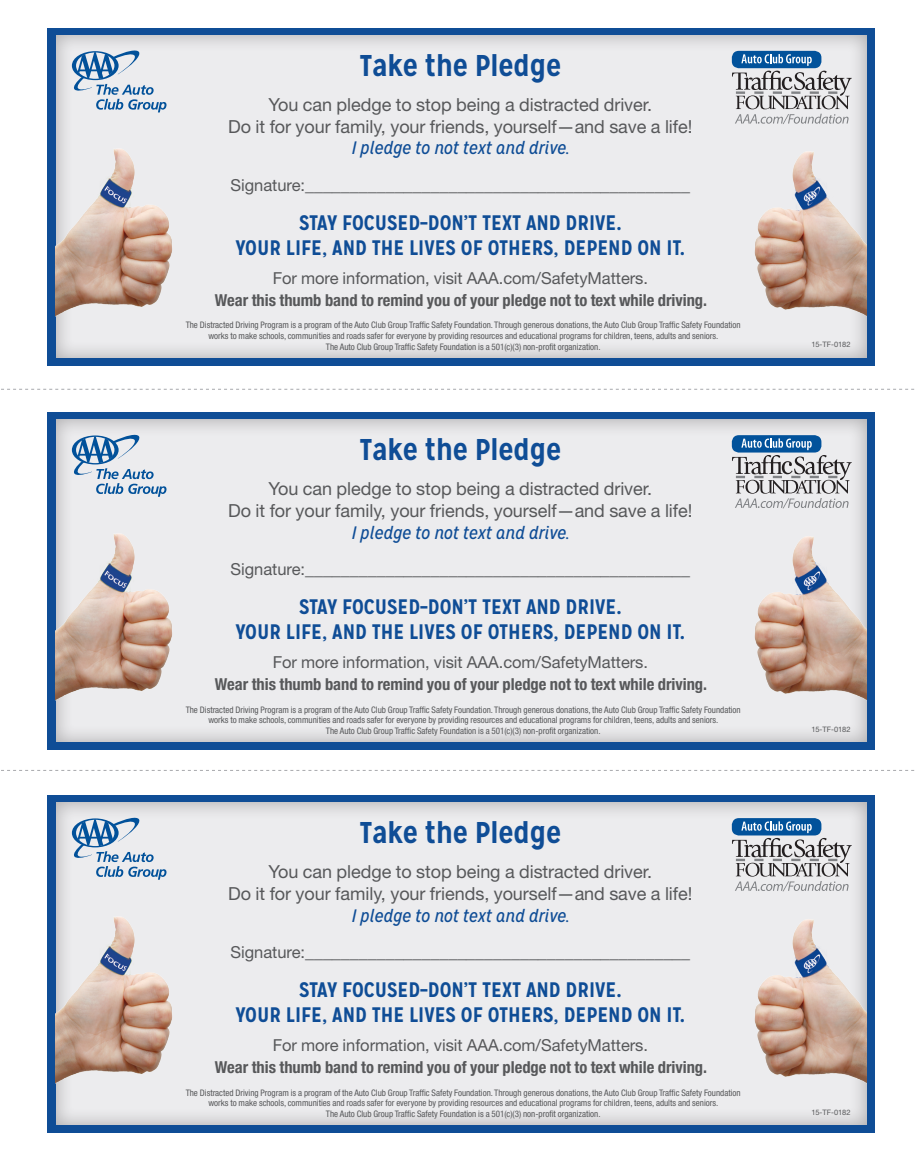
<style>
.page{position:relative;width:917px;height:1175px;background:#fff}
.page>*{position:absolute;margin:0;border:0;box-sizing:border-box;transform-origin:0 0}
.t1{font:700 30px "Mission Gothic";letter-spacing:-.005em;color:#0f4d96}
.t2{font:700 21px/25.2px "Mission Gothic";letter-spacing:-.005em;color:#0f4d96;text-align:center}
.t3{font:18px/21.6px "Helvetica Neue LT Std";letter-spacing:-.005em;color:#57585a;text-align:center}
.t4{font:italic 18px "Mission Gothic";letter-spacing:-.005em;color:#0f4d96}
.t5{font:700 condensed 16.5px "Helvetica Neue LT Std";color:#57585a}
.t6{font:16.5px "Helvetica Neue LT Std";letter-spacing:-.005em;color:#57585a}
.t7{font:condensed 9px/10.8px "Helvetica Neue LT Std";color:#57585a;text-align:center}
.t8{font:7.5px "Helvetica Neue LT Std";letter-spacing:-.005em;color:#57585a}
.s1{font-size:16.5px}
</style>
<div class="page">
<svg style="left:1px;top:389px;width:914px;height:1px"></svg>
<svg style="left:1px;top:770px;width:914px;height:1px"></svg>
<div style="left:47px;top:412px;width:827px;height:337px;background:#0f4d96"></div>
<div style="left:54px;top:418px;width:813px;height:326px;background:#231f20;opacity:.3"></div>
<img style="left:674px;top:516px;width:192px;height:187px">
<img style="left:56px;top:524px;width:163px;height:178px">
<div style="left:731px;top:435px;width:90px;height:17px;background:#01529b;border-radius:7px"></div>
<svg style="left:731px;top:438px;width:120px;height:70px;background:#aeb7c2"></svg>
<svg style="left:72px;top:433px;width:94px;height:63px;background:#b6c8da"></svg>
<div style="left:47px;top:795px;width:827px;height:337px;background:#0f4d96"></div>
<div style="left:54px;top:801px;width:813px;height:325px;background:#231f20;opacity:.3"></div>
<img style="left:674px;top:899px;width:192px;height:187px">
<img style="left:56px;top:906px;width:163px;height:178px">
<div style="left:731px;top:818px;width:90px;height:17px;background:#01529b;border-radius:7px"></div>
<svg style="left:731px;top:821px;width:120px;height:70px;background:#aeb7c2"></svg>
<svg style="left:72px;top:815px;width:94px;height:64px;background:#b7c9da"></svg>
<div style="left:47px;top:28px;width:827px;height:337px;background:#0f4d96"></div>
<div style="left:54px;top:34px;width:813px;height:325px;background:#231f20;opacity:.3"></div>
<img style="left:674px;top:132px;width:192px;height:187px">
<img style="left:56px;top:139px;width:163px;height:179px">
<div style="left:731px;top:51px;width:90px;height:17px;background:#01529b;border-radius:7px"></div>
<svg style="left:731px;top:54px;width:120px;height:70px;background:#afb8c2"></svg>
<svg style="left:72px;top:49px;width:94px;height:63px;background:#b6c8da"></svg>
<h1 class="t1" style="left:359px;top:47px;width:203px">Take the Pledge</h1>
<h3 class="t3" style="left:228px;top:94px;width:465px">You can pledge to stop being a distracted driver.<br>Do it for your family, your friends, yourself—and save a life!</h3>
<h3 class="t4" style="left:351px;top:137px;width:219px">I pledge to not text and drive.</h3>
<h3 class="t3" style="left:230px;top:173px;width:461px"><span class="s1">Signature:</span>___________________________________________</h3>
<h2 class="t2" style="left:235px;top:210px;width:450px">STAY FOCUSED–DON’T TEXT AND DRIVE.<br>YOUR LIFE, AND THE LIVES OF OTHERS, DEPEND ON IT.</h2>
<h3 class="t6" style="left:272px;top:268px;width:376px">For more information, visit AAA.com/SafetyMatters.</h3>
<h3 class="t5" style="left:215px;top:290px;width:493px">Wear this thumb band to remind you of your pledge not to text while driving.</h3>
<p class="t7" style="left:185px;top:320px;width:556px">The Distracted Driving Program is a program of the Auto Club Group Traffic Safety Foundation. Through generous donations, the Auto Club Group Traffic Safety Foundation works to make schools, communities and roads safer for everyone by providing resources and educational programs for children, teens, adults and seniors.<br>The Auto Club Group Traffic Safety Foundation is a 501(c)(3) non-profit organization.</p>
<h1 class="t1" style="left:359px;top:431px;width:203px">Take the Pledge</h1>
<h3 class="t3" style="left:228px;top:478px;width:465px">You can pledge to stop being a distracted driver.<br>Do it for your family, your friends, yourself—and save a life!</h3>
<h3 class="t4" style="left:351px;top:521px;width:219px">I pledge to not text and drive.</h3>
<h3 class="t3" style="left:230px;top:557px;width:461px"><span class="s1">Signature:</span>___________________________________________</h3>
<h2 class="t2" style="left:235px;top:594px;width:450px">STAY FOCUSED–DON’T TEXT AND DRIVE.<br>YOUR LIFE, AND THE LIVES OF OTHERS, DEPEND ON IT.</h2>
<h3 class="t6" style="left:272px;top:652px;width:376px">For more information, visit AAA.com/SafetyMatters.</h3>
<h3 class="t5" style="left:215px;top:674px;width:493px">Wear this thumb band to remind you of your pledge not to text while driving.</h3>
<p class="t7" style="left:185px;top:704px;width:556px">The Distracted Driving Program is a program of the Auto Club Group Traffic Safety Foundation. Through generous donations, the Auto Club Group Traffic Safety Foundation works to make schools, communities and roads safer for everyone by providing resources and educational programs for children, teens, adults and seniors.<br>The Auto Club Group Traffic Safety Foundation is a 501(c)(3) non-profit organization.</p>
<h1 class="t1" style="left:359px;top:813px;width:203px">Take the Pledge</h1>
<h3 class="t3" style="left:228px;top:860px;width:465px">You can pledge to stop being a distracted driver.<br>Do it for your family, your friends, yourself—and save a life!</h3>
<h3 class="t4" style="left:351px;top:904px;width:219px">I pledge to not text and drive.</h3>
<h3 class="t3" style="left:230px;top:940px;width:461px"><span class="s1">Signature:</span>___________________________________________</h3>
<h2 class="t2" style="left:235px;top:976px;width:450px">STAY FOCUSED–DON’T TEXT AND DRIVE.<br>YOUR LIFE, AND THE LIVES OF OTHERS, DEPEND ON IT.</h2>
<h3 class="t6" style="left:272px;top:1035px;width:376px">For more information, visit AAA.com/SafetyMatters.</h3>
<h3 class="t5" style="left:215px;top:1057px;width:493px">Wear this thumb band to remind you of your pledge not to text while driving.</h3>
<p class="t7" style="left:185px;top:1086px;width:556px">The Distracted Driving Program is a program of the Auto Club Group Traffic Safety Foundation. Through generous donations, the Auto Club Group Traffic Safety Foundation works to make schools, communities and roads safer for everyone by providing resources and educational programs for children, teens, adults and seniors.<br>The Auto Club Group Traffic Safety Foundation is a 501(c)(3) non-profit organization.</p>
<p class="t8" style="left:810px;top:340px;width:41px">15-TF-0182</p>
<p class="t8" style="left:810px;top:724px;width:41px">15-TF-0182</p>
<p class="t8" style="left:810px;top:1107px;width:41px">15-TF-0182</p>
</div>
